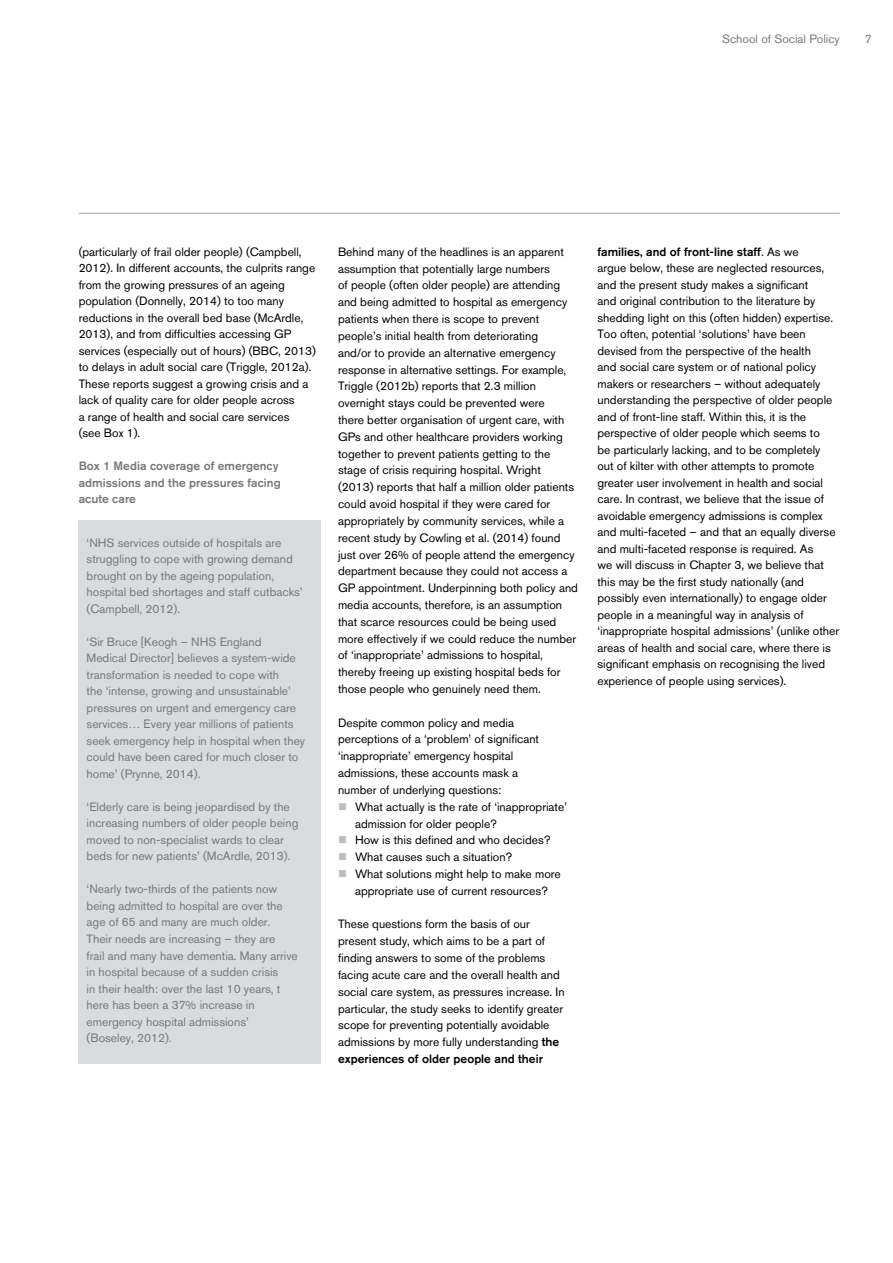
<style>
.page{position:relative;width:893px;height:1263px;background:#fff}
.page>*{position:absolute;margin:0;border:0;box-sizing:border-box;transform-origin:0 0}
.t1{font:12px/16.8px "Akzidenz Grotesk BQ";color:#000}
.t2{font:12px/16.5px "Akzidenz Grotesk BQ";color:#757779}
.t3{font:500 12px/16.5px "Akzidenz Grotesk BQ";color:#757779}
.s1{color:#bcbec0}
.s2{font-weight:500}
</style>
<div class="page">
<hr style="left:79px;top:213px;width:761px;height:1px;background:#bcbec0">
<div style="left:78px;top:520px;width:242px;height:543px;background:#dadbdc"></div>
<p class="t2" style="left:722px;top:31px;width:119px">School of Social Policy</p>
<p class="t2" style="left:865px;top:31px;width:8px">7</p>
<p class="t1" style="left:79px;top:243px;width:239px">(particularly of frail older people) (Campbell, 2012). In different accounts, the culprits range from the growing pressures of an ageing population (Donnelly, 2014) to too many reductions in the overall bed base (McArdle, 2013), and from difficulties accessing GP services (especially out of hours) (BBC, 2013) to delays in adult social care (Triggle, 2012a).<br>These reports suggest a growing crisis and a lack of quality care for older people across<br>a range of health and social care services<br>(see Box 1).</p>
<p class="t3" style="left:79px;top:458px;width:203px">Box 1 Media coverage of emergency admissions and the pressures facing acute care</p>
<p class="t2" style="left:87px;top:534px;width:218px">‘NHS services outside of hospitals are struggling to cope with growing demand brought on by the ageing population, hospital bed shortages and staff cutbacks’ (Campbell, 2012).</p>
<p class="t2" style="left:87px;top:633px;width:220px">‘Sir Bruce [Keogh – NHS England<br>Medical Director] believes a system-wide transformation is needed to cope with<br>the ‘intense, growing and unsustainable’ pressures on urgent and emergency care services… Every year millions of patients seek emergency help in hospital when they could have been cared for much closer to home’ (Prynne, 2014).</p>
<p class="t2" style="left:87px;top:798px;width:213px">‘Elderly care is being jeopardised by the increasing numbers of older people being moved to non-specialist wards to clear beds for new patients’ (McArdle, 2013).</p>
<p class="t2" style="left:87px;top:881px;width:213px">‘Nearly two-thirds of the patients now being admitted to hospital are over the age of 65 and many are much older.<br>Their needs are increasing – they are<br>frail and many have dementia. Many arrive in hospital because of a sudden crisis<br>in their health: over the last 10 years, t here has been a 37% increase in emergency hospital admissions’ (Boseley, 2012).</p>
<p class="t1" style="left:338px;top:243px;width:241px">Behind many of the headlines is an apparent assumption that potentially large numbers<br>of people (often older people) are attending and being admitted to hospital as emergency patients when there is scope to prevent people’s initial health from deteriorating<br>and/or to provide an alternative emergency response in alternative settings. For example, Triggle (2012b) reports that 2.3 million overnight stays could be prevented were<br>there better organisation of urgent care, with GPs and other healthcare providers working together to prevent patients getting to the stage of crisis requiring hospital. Wright (2013) reports that half a million older patients could avoid hospital if they were cared for appropriately by community services, while a recent study by Cowling et al. (2014) found just over 26% of people attend the emergency department because they could not access a GP appointment. Underpinning both policy and media accounts, therefore, is an assumption that scarce resources could be being used more effectively if we could reduce the number of ‘inappropriate’ admissions to hospital, thereby freeing up existing hospital beds for those people who genuinely need them.</p>
<p class="t1" style="left:338px;top:714px;width:203px">Despite common policy and media perceptions of a ‘problem’ of significant ‘inappropriate’ emergency hospital admissions, these accounts mask a number of underlying questions:</p>
<p class="t1" style="left:355px;top:798px;width:214px;text-indent:-17px"><span class="s1">■</span> What actually is the rate of ‘inappropriate’ admission for older people?</p>
<p class="t1" style="left:338px;top:832px;width:214px"><span class="s1">■</span> How is this defined and who decides?</p>
<p class="t1" style="left:338px;top:848px;width:176px"><span class="s1">■</span> What causes such a situation?</p>
<p class="t1" style="left:338px;top:865px;width:224px;text-align:center"><span class="s1">■</span> What solutions might help to make more appropriate use of current resources?</p>
<p class="t1" style="left:338px;top:916px;width:228px">These questions form the basis of our present study, which aims to be a part of finding answers to some of the problems facing acute care and the overall health and social care system, as pressures increase. In particular, the study seeks to identify greater scope for preventing potentially avoidable admissions by more fully understanding <span class="s2">the experiences of older people and their</span></p>
<p class="t1" style="left:597px;top:243px;width:243px"><span class="s2">families, and of front-line staff</span>. As we<br>argue below, these are neglected resources, and the present study makes a significant<br>and original contribution to the literature by shedding light on this (often hidden) expertise.<br>Too often, potential ‘solutions’ have been devised from the perspective of the health<br>and social care system or of national policy makers or researchers – without adequately understanding the perspective of older people and of front-line staff. Within this, it is the perspective of older people which seems to<br>be particularly lacking, and to be completely out of kilter with other attempts to promote greater user involvement in health and social care. In contrast, we believe that the issue of avoidable emergency admissions is complex and multi-faceted – and that an equally diverse and multi-faceted response is required. As<br>we will discuss in Chapter 3, we believe that this may be the first study nationally (and possibly even internationally) to engage older people in a meaningful way in analysis of ‘inappropriate hospital admissions’ (unlike other areas of health and social care, where there is significant emphasis on recognising the lived experience of people using services).</p>
</div>
